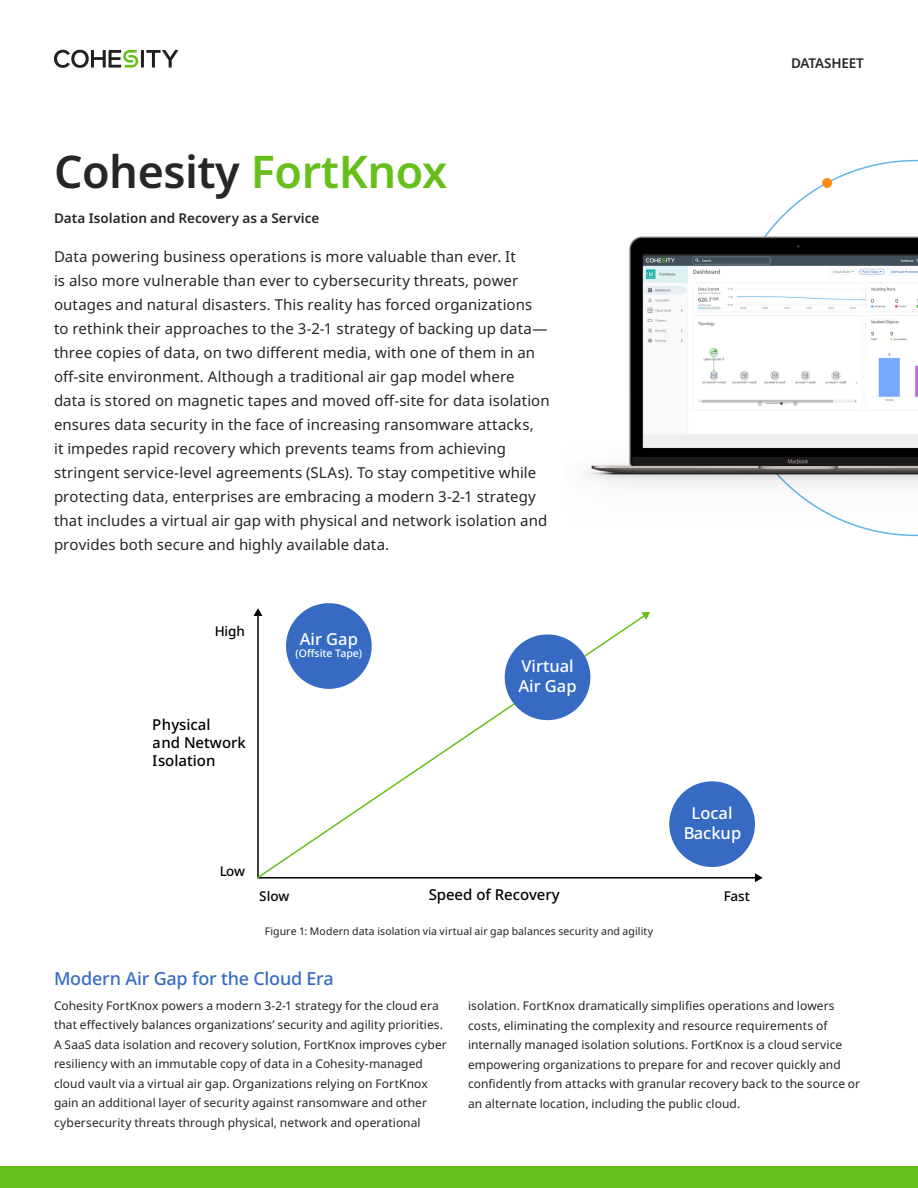
<style>
.page{position:relative;width:918px;height:1188px;background:#fff}
.page>*{position:absolute;margin:0;border:0;box-sizing:border-box;transform-origin:0 0}
.Title_1{font:600 45px "Noto Sans";letter-spacing:-.01em;color:#282526}
.Subtitle_1{font:500 18px "Noto Sans";letter-spacing:-.01em;color:#376bc3}
.t1{font:500 16.5px/19.8px "Noto Sans";color:#fff}
.Intro_Text{font:15px/24px "Noto Sans";letter-spacing:.005em;color:#282526}
.t2{font:500 15px/18px "Noto Sans";color:#000}
.Subtitle_2{font:600 13.5px "Noto Sans";color:#282526}
.t3{font:500 13.5px "Noto Sans";color:#000}
.Body{font:12px/19.5px "Noto Sans";letter-spacing:.005em;color:#282526}
.Figure_Caption{font:10.5px "Noto Sans";letter-spacing:.01em;color:#231f20}
.t4{font:500 10.5px "Noto Sans";color:#fff}
.s1{color:#67bf1b}
</style>
<div class="page">
<div style="left:0;top:1166px;width:918px;height:22px;background:#67bf1b"></div>
<hr style="left:141px;top:50px;width:3px;height:18px;background:#231f20">
<svg style="left:146px;top:50px;width:32px;height:18px"></svg>
<svg style="left:54px;top:50px;width:84px;height:18px"></svg>
<div style="left:822px;top:178px;width:10px;height:10px;background:#ff8d17;border-radius:50%"></div>
<img style="left:585px;top:189px;width:333px;height:348px">
<div style="left:286px;top:603px;width:86px;height:86px;background:#376bc3;border-radius:50%"></div>
<svg style="left:254px;top:608px;width:7px;height:8px"></svg>
<svg style="left:755px;top:873px;width:8px;height:9px"></svg>
<svg style="left:256px;top:613px;width:391px;height:266px"></svg>
<svg style="left:641px;top:612px;width:9px;height:8px"></svg>
<div style="left:505px;top:634px;width:85px;height:86px;background:#376bc3;border-radius:50%"></div>
<div style="left:669px;top:781px;width:86px;height:86px;background:#376bc3;border-radius:50%"></div>
<p class="Title_1" style="left:54px;top:140px;width:395px">Cohesity <span class="s1">FortKnox</span></p>
<p class="Subtitle_2" style="left:54px;top:208px;width:267px">Data Isolation and Recovery as a Service</p>
<p class="Intro_Text" style="left:54px;top:245px;width:497px">Data powering business operations is more valuable than ever. It<br>is also more vulnerable than ever to cybersecurity threats, power outages and natural disasters. This reality has forced organizations to rethink their approaches to the 3-2-1 strategy of backing up data— three copies of data, on two different media, with one of them in an off-site environment. Although a traditional air gap model where data is stored on magnetic tapes and moved off-site for data isolation ensures data security in the face of increasing ransomware attacks,<br>it impedes rapid recovery which prevents teams from achieving stringent service-level agreements (SLAs). To stay competitive while protecting data, enterprises are embracing a modern 3-2-1 strategy that includes a virtual air gap with physical and network isolation and provides both secure and highly available data.</p>
<p class="t3" style="left:214px;top:622px;width:32px">High</p>
<h3 class="t1" style="left:300px;top:629px;width:60px">Air Gap</h3>
<p class="t4" style="left:296px;top:646px;width:68px">(Offsite Tape)</p>
<p class="t2" style="left:153px;top:716px;width:95px">Physical<br>and Network<br>Isolation</p>
<p class="t3" style="left:219px;top:861px;width:28px">Low</p>
<h3 class="t1" style="left:518px;top:657px;width:60px">Virtual<br>Air Gap</h3>
<p class="t3" style="left:259px;top:887px;width:31px">Slow</p>
<p class="t2" style="left:429px;top:886px;width:133px">Speed of Recovery</p>
<p class="Figure_Caption" style="left:265px;top:923px;width:390px">Figure 1: Modern data isolation via virtual air gap balances security and agility</p>
<h3 class="t1" style="left:683px;top:804px;width:60px;text-align:center">Local<br>Backup</h3>
<p class="t3" style="left:723px;top:887px;width:28px">Fast</p>
<p class="Subtitle_2" style="left:791px;top:54px;width:74px">DATASHEET</p>
<p class="Subtitle_1" style="left:54px;top:966px;width:281px">Modern Air Gap for the Cloud Era</p>
<p class="Body" style="left:54px;top:996px;width:394px">Cohesity FortKnox powers a modern 3-2-1 strategy for the cloud era that effectively balances organizations’ security and agility priorities.<br>A SaaS data isolation and recovery solution, FortKnox improves cyber resiliency with an immutable copy of data in a Cohesity-managed cloud vault via a virtual air gap. Organizations relying on FortKnox gain an additional layer of security against ransomware and other cybersecurity threats through physical, network and operational</p>
<p class="Body" style="left:468px;top:996px;width:394px">isolation. FortKnox dramatically simplifies operations and lowers costs, eliminating the complexity and resource requirements of internally managed isolation solutions. FortKnox is a cloud service empowering organizations to prepare for and recover quickly and confidently from attacks with granular recovery back to the source or an alternate location, including the public cloud.</p>
</div>
